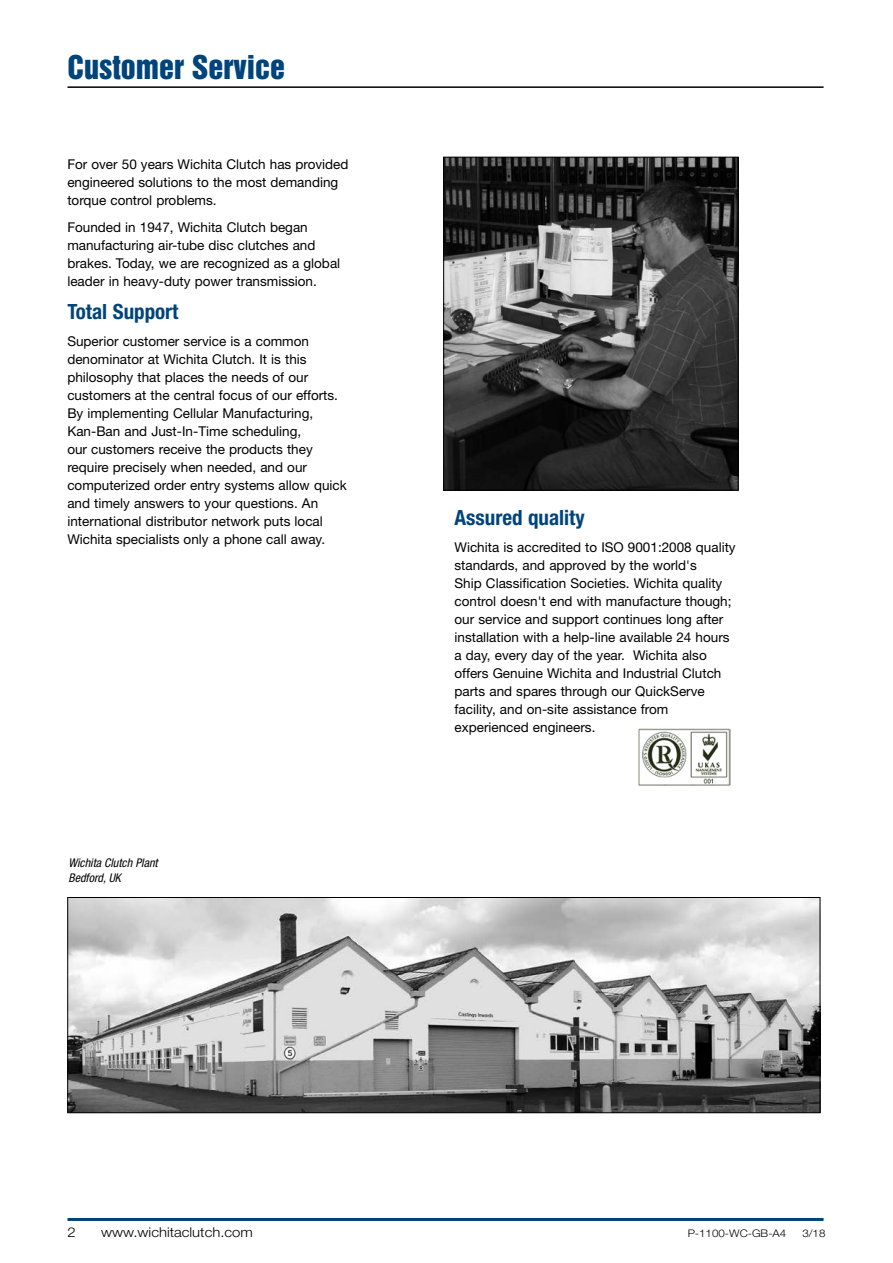
<style>
.page{position:relative;width:893px;height:1263px;background:#fff}
.page>*{position:absolute;margin:0;border:0;box-sizing:border-box;transform-origin:0 0}
.t1{font:30px "Helvetica Inserat LT Std";color:#00447c}
.t2{font:700 condensed 21px "Helvetica Neue LT Std";color:#00447c}
.t3{font:13.5px/18px "Helvetica Neue LT Std";color:#000}
.t4{font:300 13.5px "Helvetica Neue LT Std";color:#000;scale:1.1 1}
.t5{font:italic condensed 12px/15px "Helvetica Neue LT Std";color:#000}
.t6{font:300 10.5px "Helvetica Neue LT Std";color:#000;scale:1.1 1}
</style>
<div class="page">
<hr style="left:68px;top:1218px;width:756px;height:3px;background:#00447c">
<hr style="left:68px;top:86px;width:756px;height:2px;background:#000">
<img style="left:69px;top:899px;width:749px;height:212px">
<div style="left:67px;top:897px;width:753px;height:216px;border:1px solid #000"></div>
<img style="left:445px;top:159px;width:291px;height:329px">
<div style="left:443px;top:157px;width:295px;height:333px;border:1px solid #000"></div>
<img style="left:638px;top:728px;width:93px;height:57px">
<h1 class="t1" style="left:67px;top:49px;width:219px">CUSTOMER SERVICE</h1>
<p class="t3" style="left:67px;top:155px;width:283px">For over 50 years Wichita Clutch has provided engineered solutions to the most demanding torque control problems.</p>
<p class="t3" style="left:67px;top:218px;width:274px">Founded in 1947, Wichita Clutch began manufacturing air-tube disc clutches and brakes. Today, we are recognized as a global leader in heavy-duty power transmission.</p>
<h2 class="t2" style="left:67px;top:299px;width:113px">Total Support</h2>
<p class="t3" style="left:67px;top:332px;width:281px">Superior customer service is a common denominator at Wichita Clutch. It is this philosophy that places the needs of our customers at the central focus of our efforts.<br>By implementing Cellular Manufacturing, Kan-Ban and Just-In-Time scheduling,<br>our customers receive the products they require precisely when needed, and our computerized order entry systems allow quick and timely answers to your questions. An international distributor network puts local Wichita specialists only a phone call away.</p>
<p class="t5" style="left:68px;top:856px;width:91px">Wichita Clutch Plant<br>Bedford, UK</p>
<h2 class="t2" style="left:454px;top:505px;width:132px">Assured quality</h2>
<p class="t3" style="left:454px;top:538px;width:283px">Wichita is accredited to ISO 9001:2008 quality standards, and approved by the world's<br>Ship Classification Societies. Wichita quality control doesn't end with manufacture though; our service and support continues long after installation with a help-line available 24 hours a day, every day of the year. Wichita also offers Genuine Wichita and Industrial Clutch parts and spares through our QuickServe facility, and on-site assistance from experienced engineers.</p>
<p class="t4" style="left:68px;top:1223px;width:9px">2</p>
<p class="t4" style="left:101px;top:1223px;width:139px">www.wichitaclutch.com</p>
<p class="t6" style="left:688px;top:1226px;width:91px">P-1100-WC-GB-A4</p>
<p class="t6" style="left:802px;top:1226px;width:23px">3/18</p>
</div>
